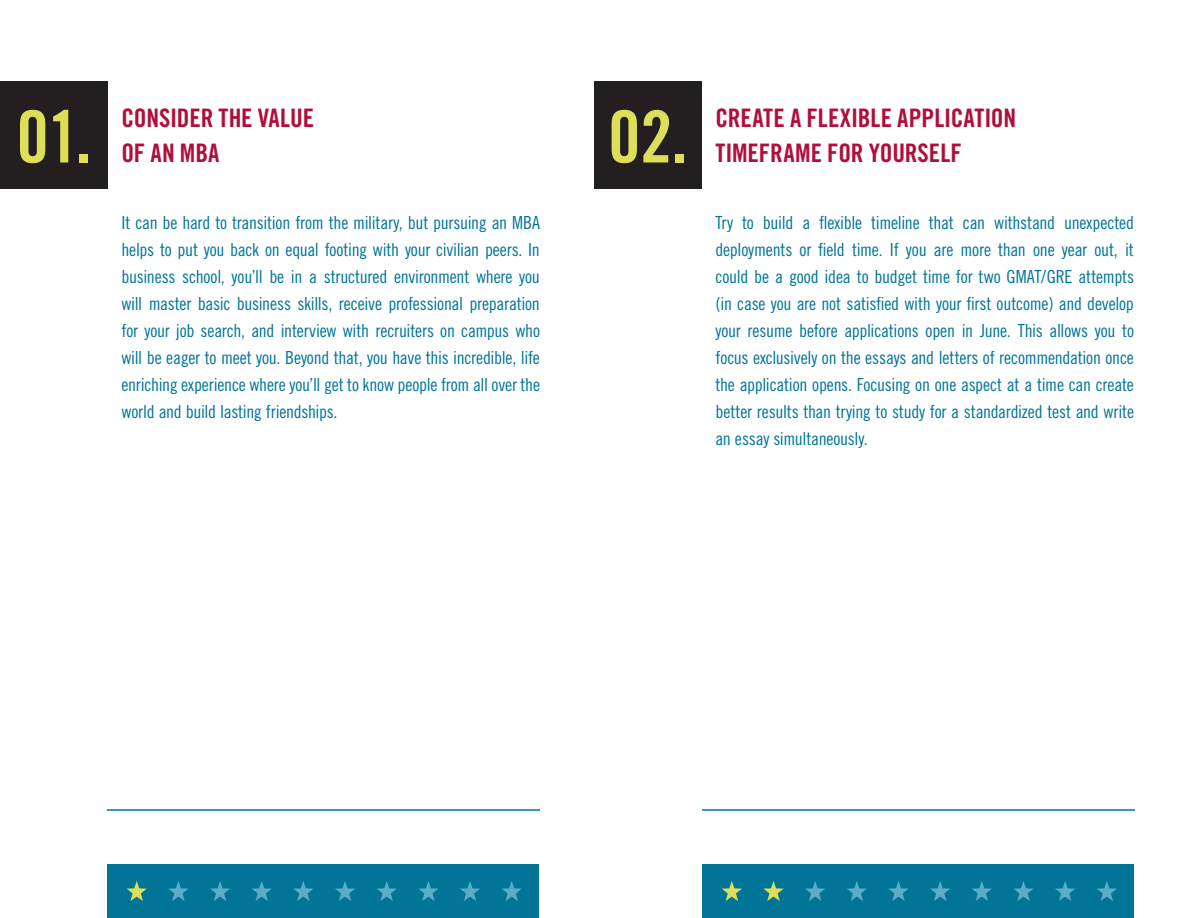
<style>
.page{position:relative;width:1188px;height:918px;background:#fff}
.page>*{position:absolute;margin:0;border:0;box-sizing:border-box;transform-origin:0 0}
.Body_Copy{font:72px "Trade Gothic Bold Cond Twenty";color:#dedf59}
.Tip_name{font:25.5px/34.5px "Trade Gothic Bold Cond Twenty";color:#b10e3b}
.Body_Copy-2{font:18px/27px "Trade Gothic Cond Eighteen";letter-spacing:-.015em;color:#007598;text-align:justify}
</style>
<div class="page">
<div style="left:0;top:81px;width:108px;height:108px;background:#231f20"></div>
<div style="left:594px;top:81px;width:108px;height:108px;background:#231f20"></div>
<div style="left:107px;top:864px;width:432px;height:54px;background:#007598"></div>
<div style="left:702px;top:864px;width:432px;height:54px;background:#007598"></div>
<svg style="left:127px;top:881px;width:20px;height:20px"></svg>
<svg style="left:722px;top:881px;width:20px;height:20px"></svg>
<svg style="left:168px;top:881px;width:20px;height:20px"></svg>
<svg style="left:763px;top:881px;width:21px;height:20px"></svg>
<svg style="left:210px;top:881px;width:20px;height:20px"></svg>
<svg style="left:805px;top:881px;width:20px;height:20px"></svg>
<svg style="left:252px;top:881px;width:20px;height:20px"></svg>
<svg style="left:847px;top:881px;width:20px;height:20px"></svg>
<svg style="left:293px;top:881px;width:20px;height:20px"></svg>
<svg style="left:888px;top:881px;width:21px;height:20px"></svg>
<svg style="left:335px;top:881px;width:20px;height:20px"></svg>
<svg style="left:930px;top:881px;width:20px;height:20px"></svg>
<svg style="left:377px;top:881px;width:20px;height:20px"></svg>
<svg style="left:972px;top:881px;width:20px;height:20px"></svg>
<svg style="left:418px;top:881px;width:20px;height:20px"></svg>
<svg style="left:1013px;top:881px;width:21px;height:20px"></svg>
<svg style="left:460px;top:881px;width:20px;height:20px"></svg>
<svg style="left:1055px;top:881px;width:20px;height:20px"></svg>
<svg style="left:502px;top:881px;width:20px;height:20px"></svg>
<svg style="left:1097px;top:881px;width:20px;height:20px"></svg>
<hr style="left:107px;top:809px;width:433px;height:2px;background:#007598">
<hr style="left:702px;top:809px;width:433px;height:2px;background:#007598">
<p class="Tip_name" style="left:122px;top:101px;width:194px">CONSIDER THE VALUE<br>OF AN MBA</p>
<p class="Body_Copy" style="left:17px;top:93px;width:76px">01.</p>
<p class="Body_Copy" style="left:608px;top:93px;width:81px">02.</p>
<p class="Tip_name" style="left:716px;top:101px;width:302px">CREATE A FLEXIBLE APPLICATION<br>TIMEFRAME FOR YOURSELF</p>
<p class="Body_Copy-2" style="left:122px;top:209px;width:420px">It can be hard to transition from the military, but pursuing an MBA helps to put you back on equal footing with your civilian peers. In business school, you’ll be in a structured environment where you will master basic business skills, receive professional preparation for your job search, and interview with recruiters on campus who will be eager to meet you. Beyond that, you have this incredible, life enriching experience where you’ll get to know people from all over the world and build lasting friendships.</p>
<p class="Body_Copy-2" style="left:716px;top:209px;width:420px">Try to build a flexible timeline that can withstand unexpected deployments or field time. If you are more than one year out, it could be a good idea to budget time for two GMAT/GRE attempts (in case you are not satisfied with your first outcome) and develop your resume before applications open in June. This allows you to focus exclusively on the essays and letters of recommendation once the application opens. Focusing on one aspect at a time can create better results than trying to study for a standardized test and write an essay simultaneously.</p>
</div>
